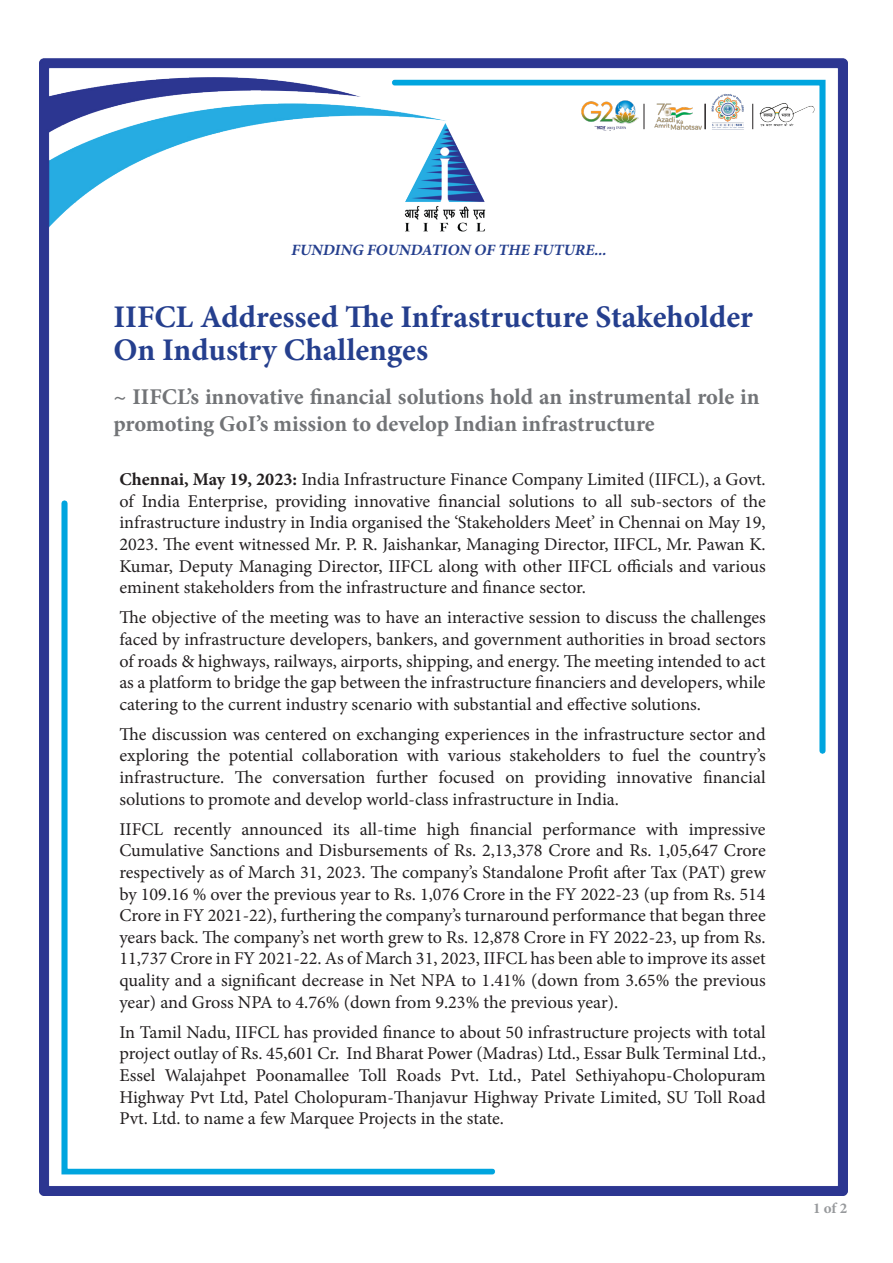
<style>
.page{position:relative;width:893px;height:1263px;background:#fff}
.page>*{position:absolute;margin:0;border:0;box-sizing:border-box;transform-origin:0 0}
.t1{font:700 31.5px/33px "Minion Pro";color:#253f8e}
.t2{font:700 22.5px/27px "Minion Pro";color:#727477}
.t3{font:18px/21.6px "Minion Pro";letter-spacing:-.005em;color:#231f20;text-align:justify}
.t4{font:italic 700 15.75px "Minion Pro";color:#253f8e}
.t5{font:700 15px "Minion Pro";color:#97999c}
.s1{font-weight:700}
</style>
<div class="page">
<img style="left:39px;top:58px;width:809px;height:1137px">
<svg style="left:644px;top:104px;width:1px;height:25px"></svg>
<img style="left:649px;top:100px;width:60px;height:30px">
<img style="left:580px;top:100px;width:59px;height:30px">
<svg style="left:752px;top:104px;width:1px;height:25px"></svg>
<img style="left:709px;top:88px;width:39px;height:45px">
<img style="left:759px;top:103px;width:56px;height:23px">
<svg style="left:705px;top:104px;width:1px;height:25px"></svg>
<img style="left:346px;top:123px;width:201px;height:150px">
<p class="t4" style="left:291px;top:239px;width:320px">FUNDING FOUNDATION OF THE FUTURE...</p>
<p class="t1" style="left:113px;top:300px;width:641px">IIFCL Addressed The Infrastructure Stakeholder<br>On Industry Challenges</p>
<p class="t2" style="left:113px;top:383px;width:648px">~ IIFCL’s innovative financial solutions hold an instrumental role in promoting GoI’s mission to develop Indian infrastructure</p>
<p class="t3" style="left:119px;top:469px;width:648px"><span class="s1">Chennai, May 19, 2023:</span> India Infrastructure Finance Company Limited (IIFCL), a Govt. of India Enterprise, providing innovative financial solutions to all sub-sectors of the infrastructure industry in India organised the ‘Stakeholders Meet’ in Chennai on May 19, 2023. The event witnessed Mr. P. R. Jaishankar, Managing Director, IIFCL, Mr. Pawan K.<br>Kumar, Deputy Managing Director, IIFCL along with other IIFCL officials and various eminent stakeholders from the infrastructure and finance sector.</p>
<p class="t3" style="left:119px;top:607px;width:648px">The objective of the meeting was to have an interactive session to discuss the challenges faced by infrastructure developers, bankers, and government authorities in broad sectors of roads &amp; highways, railways, airports, shipping, and energy. The meeting intended to act as a platform to bridge the gap between the infrastructure financiers and developers, while catering to the current industry scenario with substantial and effective solutions.</p>
<p class="t3" style="left:119px;top:723px;width:648px">The discussion was centered on exchanging experiences in the infrastructure sector and exploring the potential collaboration with various stakeholders to fuel the country’s infrastructure. The conversation further focused on providing innovative financial solutions to promote and develop world-class infrastructure in India.</p>
<p class="t3" style="left:119px;top:818px;width:648px">IIFCL recently announced its all-time high financial performance with impressive Cumulative Sanctions and Disbursements of Rs. 2,13,378 Crore and Rs. 1,05,647 Crore respectively as of March 31, 2023. The company’s Standalone Profit after Tax (PAT) grew by 109.16 % over the previous year to Rs. 1,076 Crore in the FY 2022-23 (up from Rs. 514<br>Crore in FY 2021-22), furthering the company’s turnaround performance that began three years back. The company’s net worth grew to Rs. 12,878 Crore in FY 2022-23, up from Rs.<br>11,737 Crore in FY 2021-22. As of March 31, 2023, IIFCL has been able to improve its asset quality and a significant decrease in Net NPA to 1.41% (down from 3.65% the previous year) and Gross NPA to 4.76% (down from 9.23% the previous year).</p>
<p class="t3" style="left:119px;top:1021px;width:648px">In Tamil Nadu, IIFCL has provided finance to about 50 infrastructure projects with total project outlay of Rs. 45,601 Cr. Ind Bharat Power (Madras) Ltd., Essar Bulk Terminal Ltd., Essel Walajahpet Poonamallee Toll Roads Pvt. Ltd., Patel Sethiyahopu-Cholopuram Highway Pvt Ltd, Patel Cholopuram-Thanjavur Highway Private Limited, SU Toll Road Pvt. Ltd. to name a few Marquee Projects in the state.</p>
<p class="t5" style="left:813px;top:1197px;width:36px">1 of 2</p>
</div>
